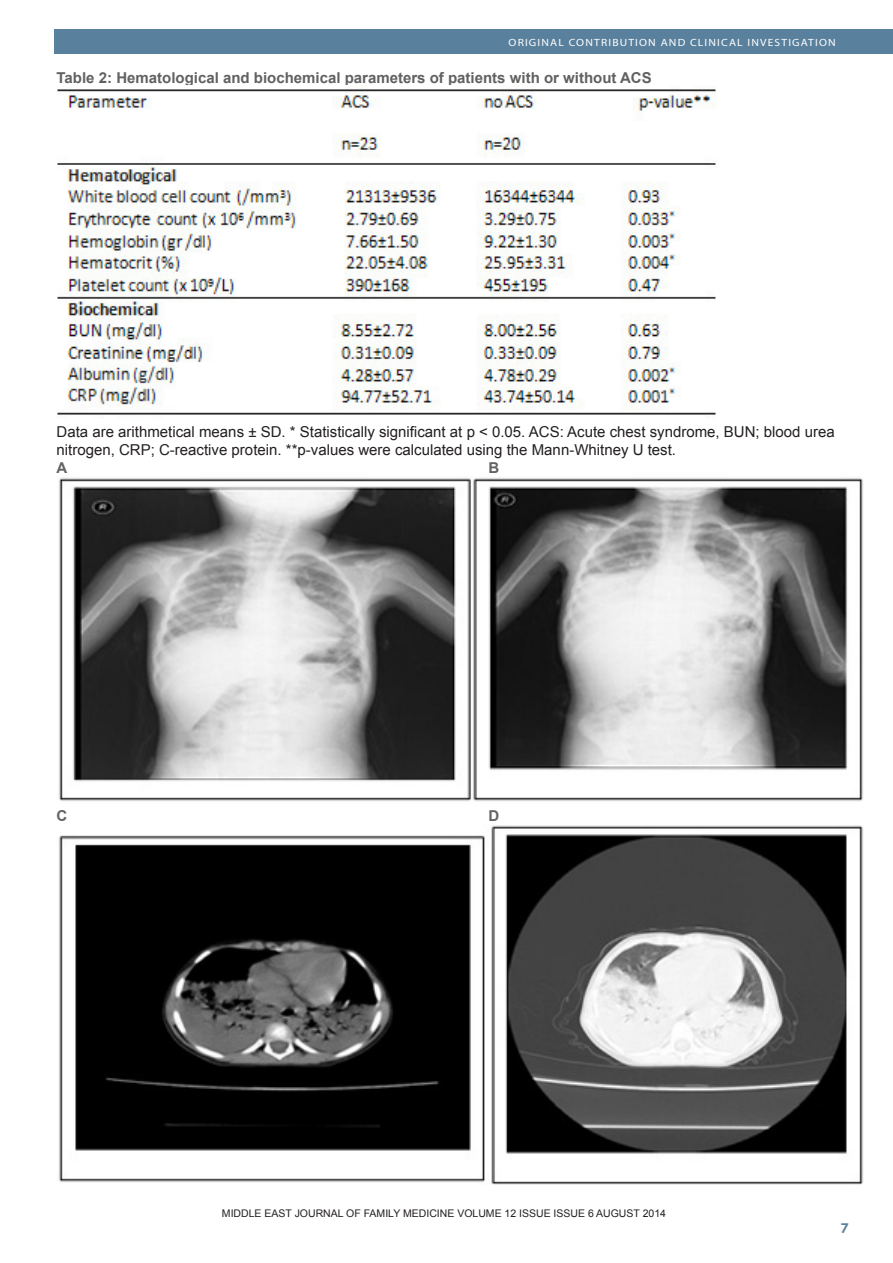
<style>
.page{position:relative;width:893px;height:1263px;background:#fff}
.page>*{position:absolute;margin:0;border:0;box-sizing:border-box;transform-origin:0 0}
.Footnote_Text{font:15px/18px "Arial";color:#231f20}
.Footnote_Text-2{font:700 15px "Arial";color:#616161}
.Footnote_Text-3{font:700 15px "Arial";color:#636363}
.Footnote_Text-4{font:10.5px "Arial";color:#231f20}
.t1{font:10.5px "Myriad";letter-spacing:.1em;color:#fff;scale:1.1 1}
.s1{font-weight:700;color:#636363}
</style>
<div class="page">
<div style="left:54px;top:30px;width:839px;height:24px;background:#59809c"></div>
<img style="left:57px;top:86px;width:659px;height:329px">
<img style="left:58px;top:477px;width:805px;height:324px">
<img style="left:58px;top:825px;width:806px;height:359px">
<p class="t1" style="left:509px;top:37px;width:299px">ORIGINAL CONTRIBUTION AND CLINICAL INVESTIGATION</p>
<p class="Footnote_Text-2" style="left:57px;top:68px;width:597px">Table 2: Hematological and biochemical parameters of patients with or without ACS</p>
<p class="Footnote_Text" style="left:57px;top:423px;width:780px">Data are arithmetical means ± SD. * Statistically significant at p &lt; 0.05. ACS: Acute chest syndrome, BUN; blood urea nitrogen, CRP; C-reactive protein. **p-values were calculated using the Mann-Whitney U test.<br><span class="s1">A</span></p>
<p class="Footnote_Text-3" style="left:489px;top:458px;width:12px">B</p>
<p class="Footnote_Text-3" style="left:57px;top:806px;width:12px">C</p>
<p class="Footnote_Text-3" style="left:489px;top:806px;width:12px">D</p>
<p class="Footnote_Text-4" style="left:222px;top:1206px;width:446px">MIDDLE EAST JOURNAL OF FAMILY MEDICINE VOLUME 12 ISSUE ISSUE 6 AUGUST 2014</p>
<p class="Footnote_Text-4" style="left:284px;top:1212px;width:333px">MIDDLE EAST JOURNAL OF FAMILY MEDICINE VOLUME 8 ISSUE 5</p>
</div>
